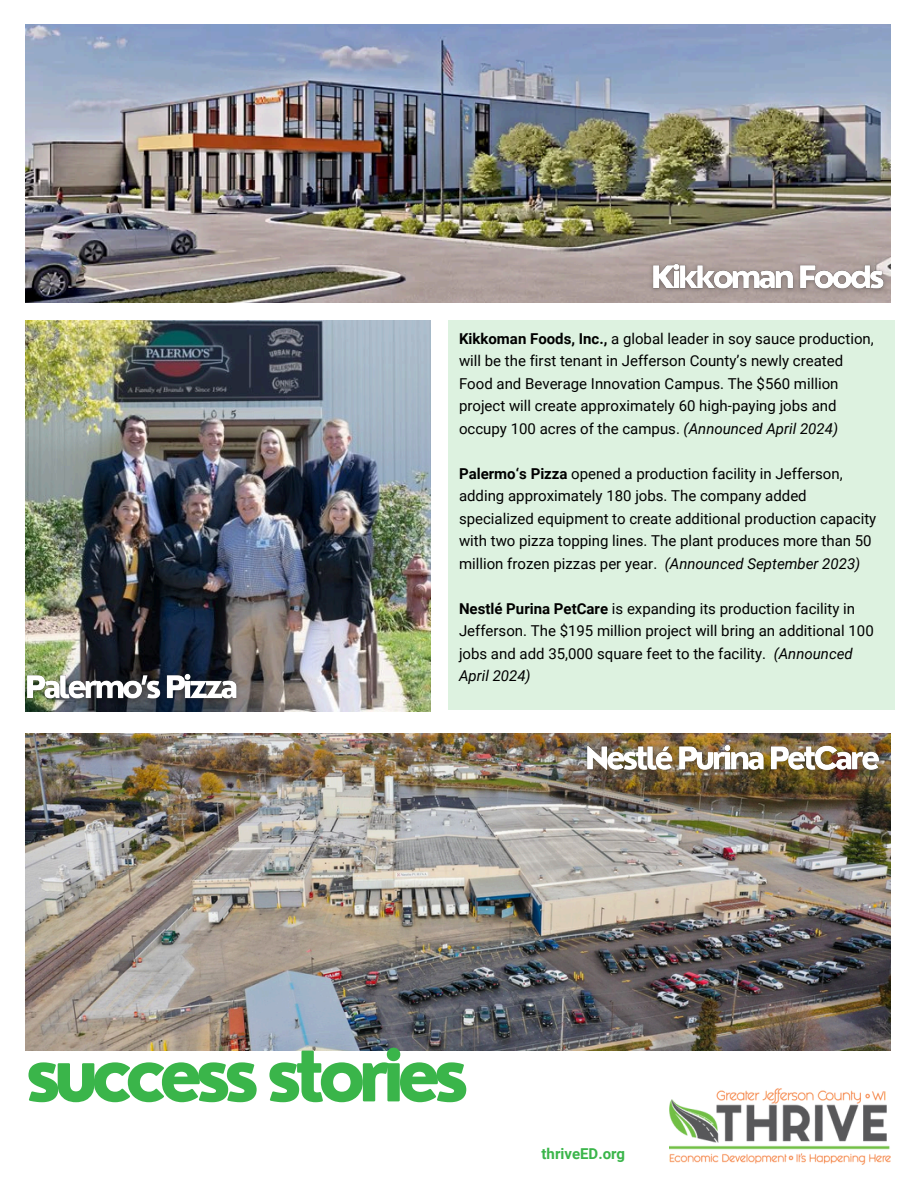
<style>
.page{position:relative;width:918px;height:1188px;background:#fff}
.page>*{position:absolute;margin:0;border:0;box-sizing:border-box;transform-origin:0 0}
.t1{font:800 67.8px "Nourd";letter-spacing:-.11em;color:#3ab54a}
.t2{font:15px/22.5px "Roboto";color:#000}
.t3{font:700 15px "Roboto";color:#3ab54a}
.s1{font-weight:700}
.s2{font-style:italic}
</style>
<div class="page">
<div style="left:448px;top:321px;width:447px;height:389px;background:#ddf2e0"></div>
<img style="left:25px;top:24px;width:865px;height:278px">
<img style="left:25px;top:321px;width:405px;height:390px">
<img style="left:25px;top:733px;width:865px;height:317px">
<img style="left:669px;top:1088px;width:222px;height:76px">
<img style="left:645px;top:257px;width:246px;height:43px">
<img style="left:24px;top:666px;width:221px;height:43px">
<img style="left:579px;top:737px;width:310px;height:43px">
<p class="t2" style="left:459px;top:327px;width:416px"><span class="s1">Kikkoman Foods, Inc.,</span> a global leader in soy sauce production, will be the first tenant in Jefferson County’s newly created Food and Beverage Innovation Campus. The $560 million project will create approximately 60 high-paying jobs and occupy 100 acres of the campus. <span class="s2">(Announced April 2024)</span></p>
<h1 class="t2" style="left:459px;top:462px;width:419px"><span class="s1">Palermo‘s Pizza</span> opened a production facility in Jefferson, adding approximately 180 jobs. The company added specialized equipment to create additional production capacity with two pizza topping lines. The plant produces more than 50 million frozen pizzas per year. <span class="s2">(Announced September 2023)</span></h1>
<p class="t2" style="left:459px;top:597px;width:416px"><span class="s1">Nestlé Purina PetCare</span> is expanding its production facility in Jefferson. The $195 million project will bring an additional 100 jobs and add 35,000 square feet to the facility. <span class="s2">(Announced April 2024)</span></p>
<p class="t1" style="left:25px;top:1034px;width:445px">success stories</p>
<h3 class="t3" style="left:542px;top:1145px;width:85px">thriveED.org</h3>
</div>
